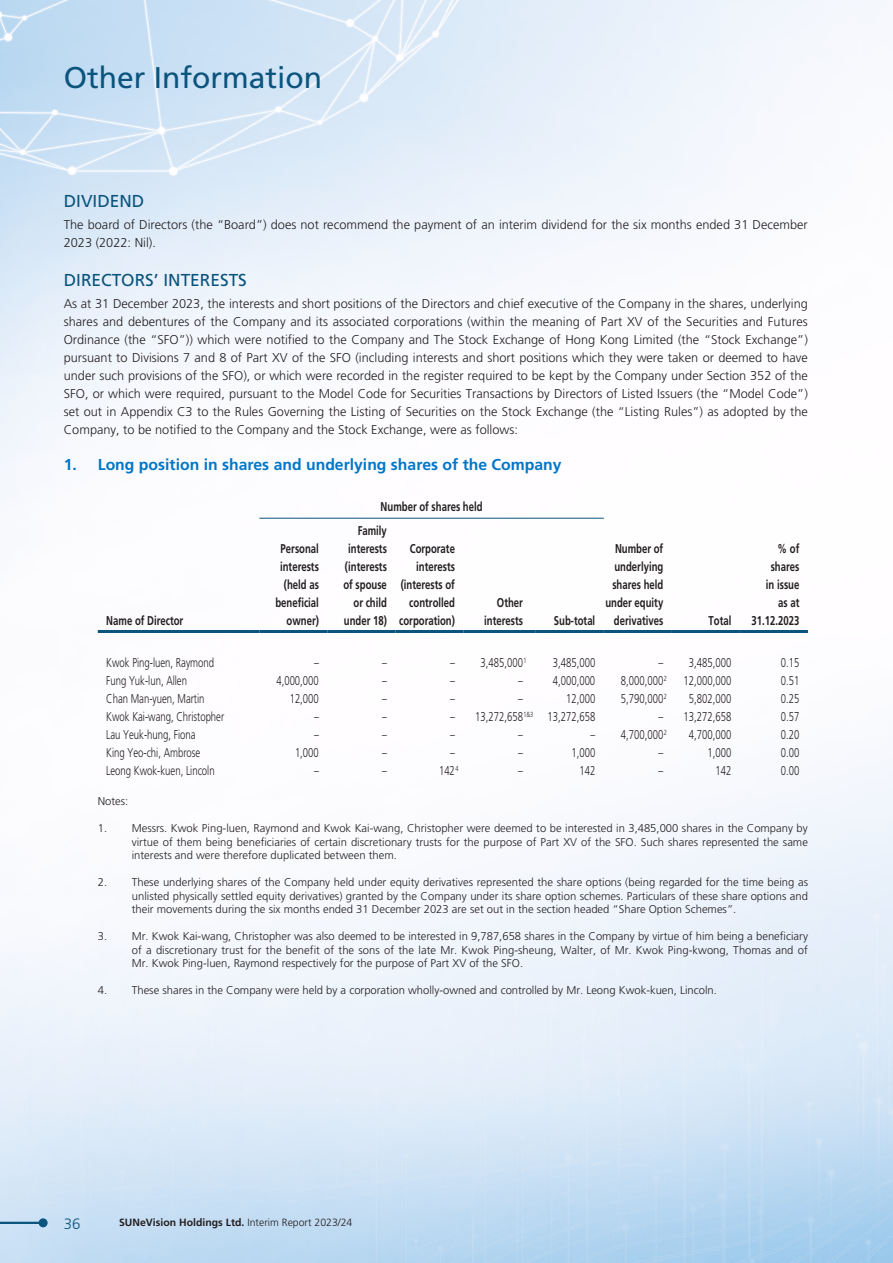
<style>
.page{position:relative;width:893px;height:1263px;background:#fff}
.page>*{position:absolute;margin:0;border:0;box-sizing:border-box;transform-origin:0 0}
.t1{font:30px "Frutiger LT Std";color:#0a547d}
.t2{font:17.25px "Frutiger LT Std";color:#0a547d}
.t3{font:700 15.75px "Frutiger LT Std";color:#0076c8}
.t4{font:300 15px "Frutiger LT Std";color:#0a547d}
.t5{font:300 12.75px/18px "Frutiger LT Std";color:#231f20}
.t6{font:300 12.75px "Frutiger LT Std";color:#231f20;scale:.75 1}
.t7{font:700 12.75px/18px "Frutiger LT Std";color:#231f20;text-align:right;scale:.75 1}
.t8{font:300 11.25px/13.5px "Frutiger LT Std";color:#231f20;text-align:justify}
.t9{font:700 10.5px "Frutiger LT Std";color:#231f20}
.s1{font-weight:300}
</style>
<div class="page">
<hr style="left:259px;top:518px;width:345px;height:1px;background:#0a547d">
<hr style="left:98px;top:630px;width:161px;height:3px;background:#0a547d">
<hr style="left:259px;top:630px;width:68px;height:3px;background:#0a547d">
<hr style="left:327px;top:630px;width:68px;height:3px;background:#0a547d">
<hr style="left:395px;top:630px;width:68px;height:3px;background:#0a547d">
<hr style="left:463px;top:630px;width:73px;height:3px;background:#0a547d">
<hr style="left:536px;top:630px;width:68px;height:3px;background:#0a547d">
<hr style="left:604px;top:630px;width:68px;height:3px;background:#0a547d">
<hr style="left:672px;top:630px;width:68px;height:3px;background:#0a547d">
<hr style="left:740px;top:630px;width:68px;height:3px;background:#0a547d">
<hr style="left:0;top:1222px;width:43px;height:2px;background:#0a547d">
<div style="left:39px;top:1218px;width:9px;height:9px;background:#0a547d;border-radius:50%"></div>
<h1 class="t1" style="left:64px;top:60px;width:260px">Other Information</h1>
<h2 class="t2" style="left:64px;top:191px;width:82px">DIVIDEND</h2>
<p class="t5" style="left:64px;top:216px;width:746px">The board of Directors (the “Board”) does not recommend the payment of an interim dividend for the six months ended 31 December<br>2023 (2022: Nil).</p>
<h2 class="t2" style="left:64px;top:270px;width:185px">DIRECTORS’ INTERESTS</h2>
<p class="t5" style="left:64px;top:295px;width:746px;text-align:justify">As at 31 December 2023, the interests and short positions of the Directors and chief executive of the Company in the shares, underlying shares and debentures of the Company and its associated corporations (within the meaning of Part XV of the Securities and Futures Ordinance (the “SFO”)) which were notified to the Company and The Stock Exchange of Hong Kong Limited (the “Stock Exchange”) pursuant to Divisions 7 and 8 of Part XV of the SFO (including interests and short positions which they were taken or deemed to have under such provisions of the SFO), or which were recorded in the register required to be kept by the Company under Section 352 of the SFO, or which were required, pursuant to the Model Code for Securities Transactions by Directors of Listed Issuers (the “Model Code”) set out in Appendix C3 to the Rules Governing the Listing of Securities on the Stock Exchange (the “Listing Rules”) as adopted by the Company, to be notified to the Company and the Stock Exchange, were as follows:</p>
<h3 class="t3" style="left:64px;top:456px;width:499px">1. Long position in shares and underlying shares of the Company</h3>
<p class="t7" style="left:381px;top:497px;width:138px">Number of shares held</p>
<p class="t7" style="left:106px;top:612px;width:104px">Name of Director</p>
<p class="t7" style="left:275px;top:540px;width:60px">Personal interests (held as beneficial owner)</p>
<p class="t7" style="left:343px;top:522px;width:60px">Family interests (interests of spouse or child under 18)</p>
<p class="t7" style="left:399px;top:540px;width:76px">Corporate interests (interests of controlled corporation)</p>
<p class="t7" style="left:484px;top:594px;width:53px">Other interests</p>
<p class="t7" style="left:554px;top:612px;width:57px">Sub-total</p>
<p class="t7" style="left:605px;top:540px;width:79px">Number of underlying shares held under equity derivatives</p>
<p class="t7" style="left:708px;top:612px;width:32px">Total</p>
<p class="t7" style="left:751px;top:540px;width:65px">% of shares<br>in issue<br>as at<br>31.12.2023</p>
<p class="t6" style="left:106px;top:656px;width:145px">Kwok Ping-luen, Raymond</p>
<p class="t6" style="left:314px;top:656px;width:8px">–</p>
<p class="t6" style="left:382px;top:656px;width:8px">–</p>
<p class="t6" style="left:450px;top:656px;width:103px">– 3,485,000 <sup>1</sup></p>
<p class="t6" style="left:553px;top:656px;width:58px">3,485,000</p>
<p class="t6" style="left:659px;top:656px;width:99px">– 3,485,000</p>
<p class="t6" style="left:781px;top:656px;width:26px">0.15</p>
<p class="t6" style="left:106px;top:674px;width:109px">Fung Yuk-lun, Allen</p>
<p class="t6" style="left:276px;top:674px;width:58px">4,000,000</p>
<p class="t6" style="left:382px;top:674px;width:8px">–</p>
<p class="t6" style="left:450px;top:674px;width:8px">–</p>
<p class="t6" style="left:518px;top:674px;width:104px">– 4,000,000</p>
<p class="t6" style="left:621px;top:674px;width:63px">8,000,000 <sup>2</sup></p>
<p class="t6" style="left:683px;top:674px;width:65px">12,000,000</p>
<p class="t6" style="left:781px;top:674px;width:26px">0.51</p>
<p class="t6" style="left:106px;top:692px;width:133px">Chan Man-yuen, Martin</p>
<p class="t6" style="left:290px;top:692px;width:40px">12,000</p>
<p class="t6" style="left:382px;top:692px;width:8px">–</p>
<p class="t6" style="left:450px;top:692px;width:8px">–</p>
<p class="t6" style="left:518px;top:692px;width:8px">–</p>
<p class="t6" style="left:566px;top:692px;width:40px">12,000</p>
<p class="t6" style="left:621px;top:692px;width:63px">5,790,000 <sup>2</sup></p>
<p class="t6" style="left:689px;top:692px;width:58px">5,802,000</p>
<p class="t6" style="left:781px;top:692px;width:26px">0.25</p>
<p class="t6" style="left:106px;top:710px;width:159px">Kwok Kai-wang, Christopher</p>
<p class="t6" style="left:314px;top:710px;width:8px">–</p>
<p class="t6" style="left:382px;top:710px;width:8px">–</p>
<p class="t6" style="left:450px;top:710px;width:195px">– 13,272,658 <sup>1&amp;3</sup> 13,272,658</p>
<p class="t6" style="left:659px;top:710px;width:99px">– 13,272,658</p>
<p class="t6" style="left:781px;top:710px;width:26px">0.57</p>
<p class="t6" style="left:106px;top:728px;width:121px">Lau Yeuk-hung, Fiona</p>
<p class="t6" style="left:314px;top:728px;width:8px">–</p>
<p class="t6" style="left:382px;top:728px;width:8px">–</p>
<p class="t6" style="left:450px;top:728px;width:8px">–</p>
<p class="t6" style="left:518px;top:728px;width:8px">–</p>
<p class="t6" style="left:590px;top:728px;width:103px">– 4,700,000 <sup>2</sup></p>
<p class="t6" style="left:689px;top:728px;width:58px">4,700,000</p>
<p class="t6" style="left:781px;top:728px;width:26px">0.20</p>
<p class="t6" style="left:106px;top:746px;width:127px">King Yeo-chi, Ambrose</p>
<p class="t6" style="left:295px;top:746px;width:33px">1,000</p>
<p class="t6" style="left:382px;top:746px;width:8px">–</p>
<p class="t6" style="left:450px;top:746px;width:8px">–</p>
<p class="t6" style="left:518px;top:746px;width:8px">–</p>
<p class="t6" style="left:571px;top:746px;width:33px">1,000</p>
<p class="t6" style="left:659px;top:746px;width:8px">–</p>
<p class="t6" style="left:707px;top:746px;width:33px">1,000</p>
<p class="t6" style="left:781px;top:746px;width:26px">0.00</p>
<p class="t6" style="left:106px;top:764px;width:146px">Leong Kwok-kuen, Lincoln</p>
<p class="t6" style="left:314px;top:764px;width:8px">–</p>
<p class="t6" style="left:382px;top:764px;width:8px">–</p>
<p class="t6" style="left:439px;top:764px;width:27px">142 <sup>4</sup></p>
<p class="t6" style="left:518px;top:764px;width:8px">–</p>
<p class="t6" style="left:579px;top:764px;width:23px">142</p>
<p class="t6" style="left:659px;top:764px;width:8px">–</p>
<p class="t6" style="left:715px;top:764px;width:23px">142</p>
<p class="t6" style="left:781px;top:764px;width:26px">0.00</p>
<p class="t8" style="left:98px;top:795px;width:32px">Notes:</p>
<p class="t8" style="left:132px;top:822px;width:678px;text-indent:-34px">1. Messrs. Kwok Ping-luen, Raymond and Kwok Kai-wang, Christopher were deemed to be interested in 3,485,000 shares in the Company by virtue of them being beneficiaries of certain discretionary trusts for the purpose of Part XV of the SFO. Such shares represented the same interests and were therefore duplicated between them.</p>
<p class="t8" style="left:132px;top:876px;width:678px;text-indent:-34px">2. These underlying shares of the Company held under equity derivatives represented the share options (being regarded for the time being as unlisted physically settled equity derivatives) granted by the Company under its share option schemes. Particulars of these share options and their movements during the six months ended 31 December 2023 are set out in the section headed “Share Option Schemes”.</p>
<p class="t8" style="left:132px;top:930px;width:678px;text-indent:-34px">3. Mr. Kwok Kai-wang, Christopher was also deemed to be interested in 9,787,658 shares in the Company by virtue of him being a beneficiary of a discretionary trust for the benefit of the sons of the late Mr. Kwok Ping-sheung, Walter, of Mr. Kwok Ping-kwong, Thomas and of Mr. Kwok Ping-luen, Raymond respectively for the purpose of Part XV of the SFO.</p>
<p class="t8" style="left:98px;top:984px;width:621px">4. These shares in the Company were held by a corporation wholly-owned and controlled by Mr. Leong Kwok-kuen, Lincoln.</p>
<h3 class="t4" style="left:64px;top:1215px;width:18px">36</h3>
<p class="t9" style="left:119px;top:1216px;width:235px">SUNeVision Holdings Ltd. <span class="s1">Interim Report 2023/24</span></p>
</div>
